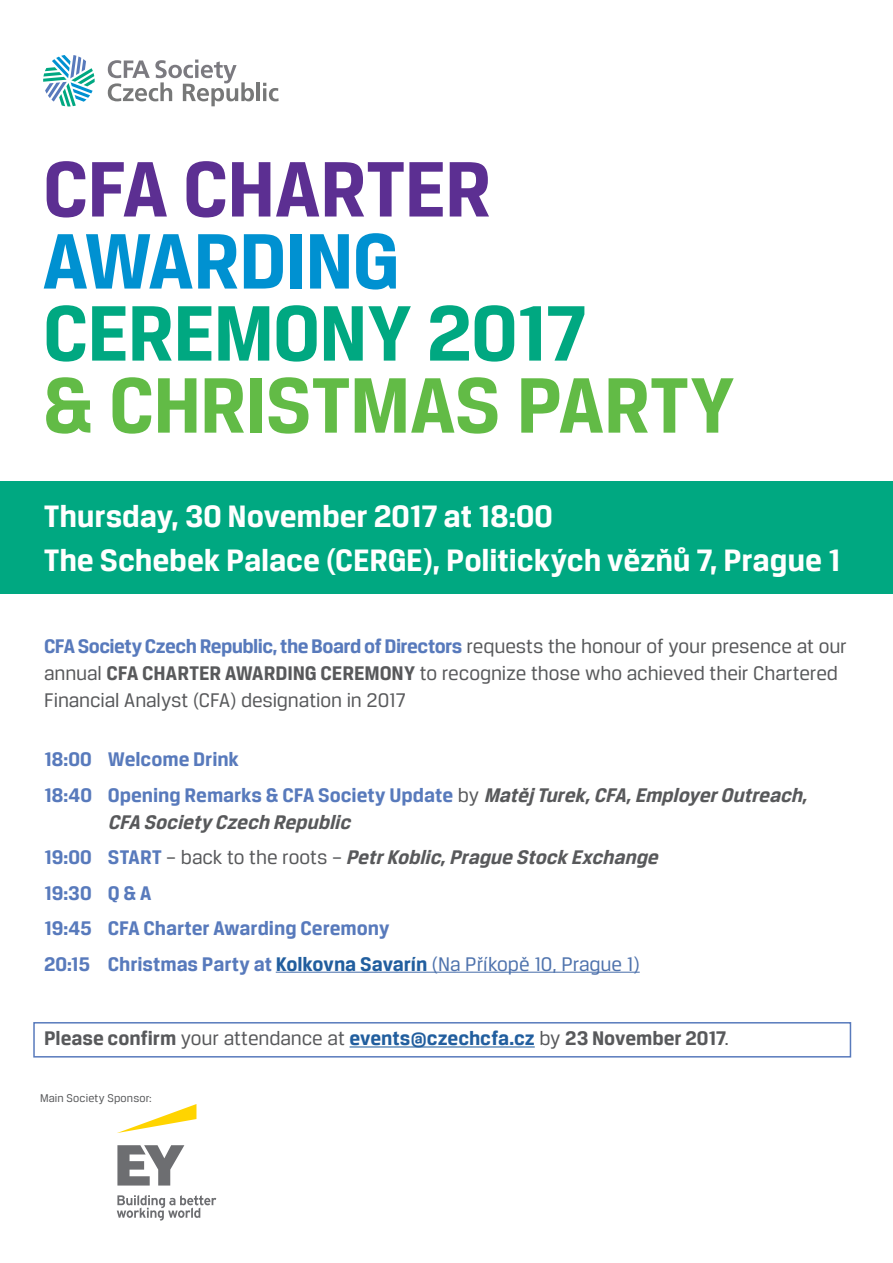
<style>
.page{position:relative;width:893px;height:1263px;background:#fff}
.page>*{position:absolute;margin:0;border:0;box-sizing:border-box;transform-origin:0 0}
.t1{font:700 83.7px/72px "Breuer Text";letter-spacing:-.02em;color:#00a881}
.t2{font:700 83.7px "Breuer Text";letter-spacing:-.005em;color:#62bb46}
.First_line_above_bar{font:700 33px "Breuer Text";letter-spacing:-.005em;color:#fff}
.First_line_above_bar-2{font:21px/27px "Breuer Text";letter-spacing:-.01em;color:#58595b}
.LIST{font:italic 700 21px/27px "Breuer Text";color:#58595b}
.LIST-2{font:700 21px "Breuer Text";color:#587abc}
.LIST-3{font:700 21px "Breuer Text";color:#58595b}
.LIST-4{font:12px "Breuer Text";letter-spacing:.015em;color:#58595b}
.s1{color:#5c2f92}
.s2{color:#0091d1}
.s3{font-weight:700;color:#587abc}
.s4{font-weight:700}
.s5{font-style:normal;color:#587abc}
.s6{font-weight:400;font-style:normal}
.s7{color:#215e9e}
.s8{font-weight:400;color:#4f73ad}
.s9{font-weight:400}
</style>
<div class="page">
<div style="left:0;top:481px;width:893px;height:112px;background:#00a881"></div>
<div style="left:33px;top:1022px;width:818px;height:35px;border:2px solid #587abc"></div>
<hr style="left:276px;top:972px;width:364px;height:1px;background:#4f73ad">
<hr style="left:350px;top:1046px;width:185px;height:1px;background:#215e9e">
<svg style="left:117px;top:1104px;width:79px;height:29px"></svg>
<svg style="left:117px;top:1145px;width:99px;height:75px"></svg>
<hr style="left:256px;top:82px;width:4px;height:19px;background:#777878">
<svg style="left:263px;top:83px;width:16px;height:18px"></svg>
<svg style="left:43px;top:55px;width:52px;height:51px"></svg>
<svg style="left:108px;top:60px;width:146px;height:46px"></svg>
<p class="t1" style="left:43px;top:152px;width:545px"><span class="s1">CFA CHARTER<br></span><span class="s2">AWARDING<br></span>CEREMONY 2017</p>
<p class="t2" style="left:43px;top:360px;width:693px">&amp; CHRISTMAS PARTY</p>
<p class="First_line_above_bar" style="left:44px;top:498px;width:510px">Thursday, 30 November 2017 at 18:00</p>
<p class="First_line_above_bar" style="left:44px;top:542px;width:798px">The Schebek Palace (CERGE), Politických vězňů 7, Prague 1</p>
<p class="First_line_above_bar-2" style="left:44px;top:633px;width:804px"><span class="s3">CFA Society Czech Republic, the Board of Directors</span> requests the honour of your presence at our annual <span class="s4">CFA CHARTER AWARDING CEREMONY</span> to recognize those who achieved their Chartered<br>Financial Analyst (CFA) designation in 2017</p>
<p class="LIST-2" style="left:44px;top:748px;width:196px">18:00 Welcome Drink</p>
<p class="LIST" style="left:108px;top:781px;width:706px;text-indent:-64px"><span class="s5">18:40 Opening Remarks &amp; CFA Society Update</span> <span class="s6">by</span> Matěj Turek,CFA,EmployerOutreach,<br>CFA Society Czech Republic</p>
<p class="LIST" style="left:44px;top:843px;width:620px"><span class="s5">1 9 : 0 0 S TA R T</span> <span class="s6">– b a c k t o t h e r o o t s –</span> PetrKoblic,Prague Stock Exchange</p>
<p class="LIST-2" style="left:44px;top:881px;width:109px">19:30 Q &amp; A</p>
<p class="LIST-2" style="left:44px;top:917px;width:347px">19:45 CFA Charter Awarding Ceremony</p>
<p class="LIST-2" style="left:44px;top:952px;width:597px">20:15 Christmas Party at <span class="s7">Kolkovna Savarín</span> <span class="s8">(Na Příkopě 10, Prague 1)</span></p>
<p class="LIST-3" style="left:44px;top:1027px;width:686px">Please confirm <span class="s9">your attendance at</span> <span class="s7">events@czechcfa.cz</span> <span class="s9">by</span> 23 November 2017<span class="s9">.</span></p>
<p class="LIST-4" style="left:40px;top:1092px;width:113px">Main Society Sponsor:</p>
</div>
